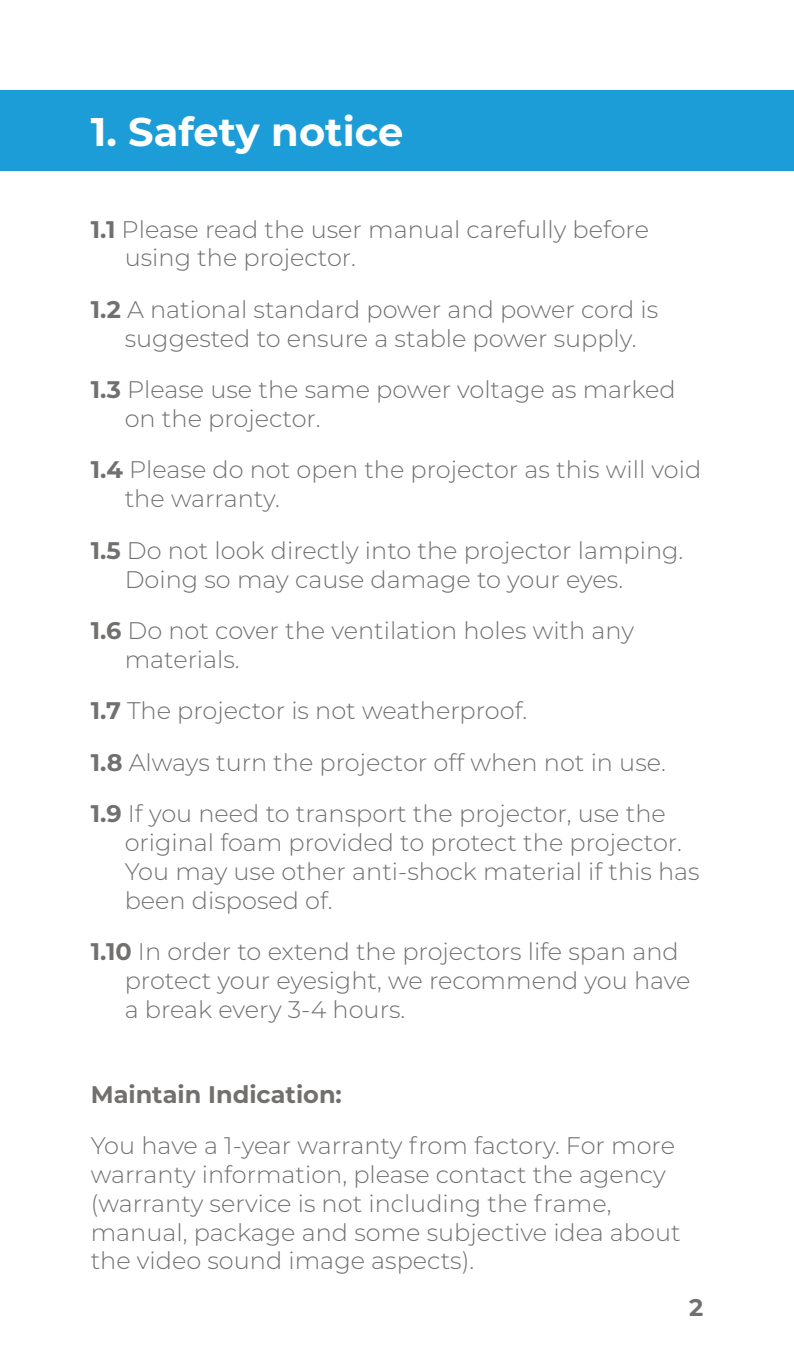
<style>
.page{position:relative;width:794px;height:1361px;background:#fff}
.page>*{position:absolute;margin:0;border:0;box-sizing:border-box;transform-origin:0 0}
.t1{font:700 40px "Montserrat";color:#fff}
.t2{font:300 24px/28.8px "Montserrat";color:#71706f}
.t3{font:700 24px "Montserrat";color:#71706f}
.s1{font-weight:700}
</style>
<div class="page">
<div style="left:0;top:91px;width:794px;height:80px;background:#1d9dd8"></div>
<hr style="left:793px;top:804px;width:1px;height:80px;background:#1d9dd8">
<h1 class="t1" style="left:91px;top:103px;width:314px">1. Safety notice</h1>
<p class="t2" style="left:125px;top:214px;width:526px;text-indent:-34px"><span class="s1">1.1</span> Please read the user manual carefully before using the projector.</p>
<p class="t2" style="left:91px;top:294px;width:569px;text-align:center"><span class="s1">1.2</span> A national standard power and power cord is suggested to ensure a stable power supply.</p>
<p class="t2" style="left:125px;top:374px;width:552px;text-indent:-34px"><span class="s1">1.3</span> Please use the same power voltage as marked on the projector.</p>
<p class="t2" style="left:125px;top:455px;width:578px;text-indent:-34px"><span class="s1">1.4</span> Please do not open the projector as this will void the warranty.</p>
<p class="t2" style="left:125px;top:535px;width:560px;text-indent:-34px"><span class="s1">1.5</span> Do not look directly into the projector lamping.<br>Doing so may cause damage to your eyes.</p>
<p class="t2" style="left:125px;top:615px;width:511px;text-indent:-34px"><span class="s1">1.6</span> Do not cover the ventilation holes with any materials.</p>
<p class="t2" style="left:91px;top:684px;width:577px;line-height:51.6px"><span class="s1">1.7</span> The projector is not weatherproof.<br><span class="s1">1.8</span> Always turn the projector off when not in use.<br><span class="s1">1.9</span> If you need to transport the projector, use the</p>
<p class="t2" style="left:125px;top:827px;width:576px">original foam provided to protect the projector.<br>You may use other anti-shock material if this has been disposed of.</p>
<p class="t2" style="left:125px;top:936px;width:567px;text-indent:-34px"><span class="s1">1.10</span> In order to extend the projectors life span and protect your eyesight, we recommend you have a break every 3-4 hours.</p>
<p class="t3" style="left:91px;top:1077px;width:253px">Maintain Indication:</p>
<p class="t2" style="left:91px;top:1130px;width:591px">You have a 1-year warranty from factory. For more warranty information, please contact the agency (warranty service is not including the frame, manual, package and some subjective idea about the video sound image aspects).</p>
<p class="t3" style="left:689px;top:1290px;width:16px">2</p>
</div>
